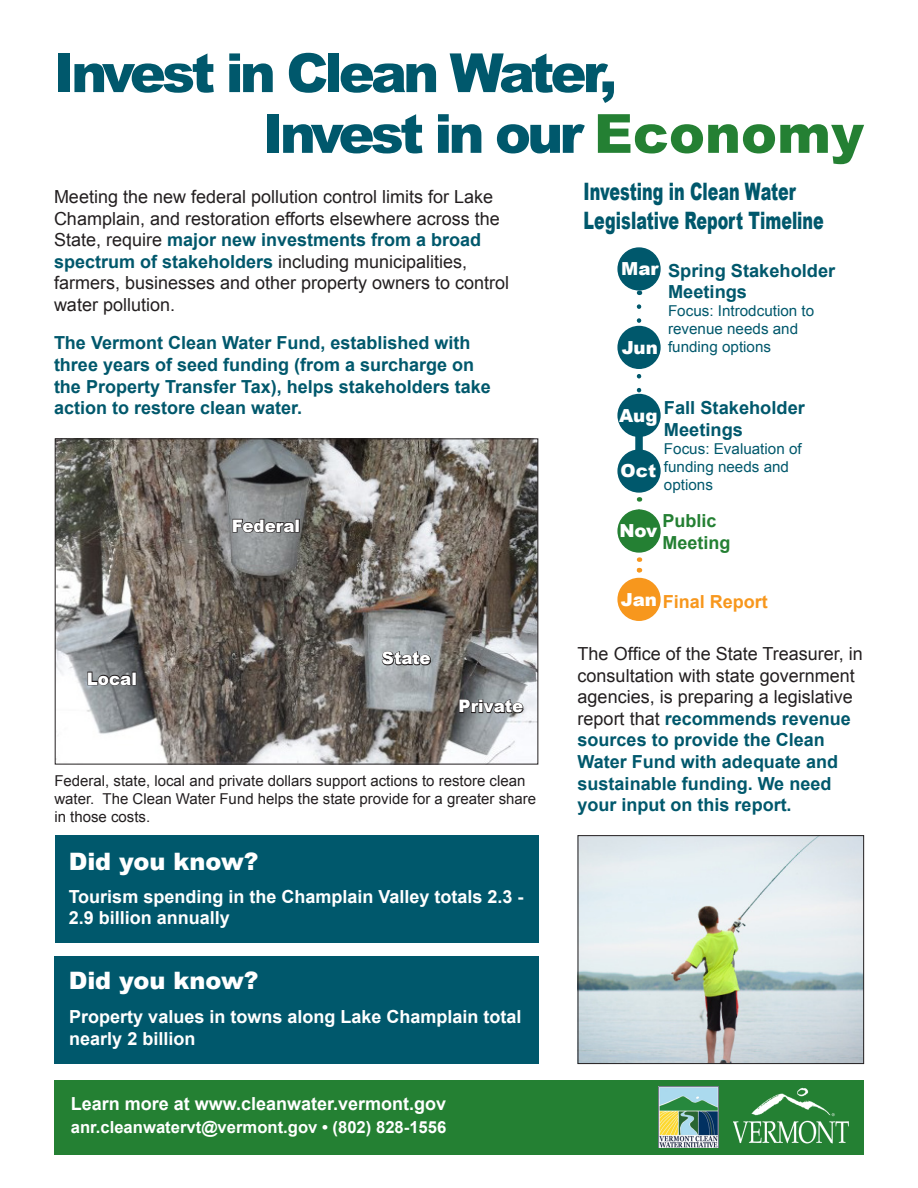
<style>
.page{position:relative;width:918px;height:1188px;background:#fff}
.page>*{position:absolute;margin:0;border:0;box-sizing:border-box;transform-origin:0 0}
.t1{font:900 54px "Arial";letter-spacing:-.07em;color:#00586c}
.t2{font:900 24px/28.8px "Arial";color:#00586c;scale:.66 1}
.t3{font:900 24px "Arial";color:#fff}
.t4{font:700 18px/21.6px "Arial";color:#00586c}
.t5{font:18px/21.6px "Arial";color:#231f20}
.t6{font:700 18px/21.6px "Arial";color:#fff}
.t7{font:900 18px "Arial";color:#fff}
.t8{font:700 18px "Arial";color:#248033}
.t9{font:700 18px "Arial";color:#f7971d}
.t10{font:900 17.25px "Arial";color:#fff}
.t11{font:700 16.65px "Arial";color:#fff}
.t12{font:15px/18px "Arial";color:#231f20}
.t13{font:15px/18px "Arial";color:#00586c}
.s1{color:#248033}
.s2{font-weight:700;color:#00586c}
.s3{font-weight:400;color:#231f20}
</style>
<div class="page">
<svg style="left:637px;top:307px;width:4px;height:87px"></svg>
<div style="left:635px;top:414px;width:8px;height:55px;background:#00586c"></div>
<img style="left:580px;top:837px;width:282px;height:225px">
<div style="left:578px;top:835px;width:286px;height:229px;border:1px solid #231f20"></div>
<div style="left:55px;top:835px;width:483px;height:108px;background:#00586c"></div>
<div style="left:54px;top:956px;width:484px;height:108px;background:#00586c"></div>
<img style="left:57px;top:441px;width:479px;height:321px">
<div style="left:55px;top:439px;width:483px;height:325px;border:1px solid #231f20"></div>
<svg style="left:87px;top:671px;width:46px;height:16px"></svg>
<div style="left:132px;top:672px;width:4px;height:13px;border:1px solid #231f20"></div>
<svg style="left:232px;top:518px;width:64px;height:16px"></svg>
<div style="left:295px;top:519px;width:5px;height:14px;border:1px solid #231f20"></div>
<svg style="left:381px;top:650px;width:51px;height:16px"></svg>
<svg style="left:458px;top:698px;width:67px;height:16px"></svg>
<svg style="left:637px;top:557px;width:4px;height:15px"></svg>
<div style="left:618px;top:248px;width:42px;height:42px;background:#00586c;border-radius:50%"></div>
<div style="left:617px;top:247px;width:44px;height:44px;border:2px solid #00586c;border-radius:50%"></div>
<div style="left:618px;top:579px;width:42px;height:41px;background:#f7971d;border-radius:50%"></div>
<div style="left:617px;top:578px;width:44px;height:43px;border:2px solid #f7971d;border-radius:50%"></div>
<div style="left:618px;top:395px;width:42px;height:41px;background:#00586c;border-radius:50%"></div>
<div style="left:617px;top:394px;width:44px;height:43px;border:2px solid #00586c;border-radius:50%"></div>
<div style="left:618px;top:327px;width:42px;height:41px;background:#00586c;border-radius:50%"></div>
<div style="left:617px;top:326px;width:44px;height:43px;border:2px solid #00586c;border-radius:50%"></div>
<div style="left:54px;top:1080px;width:810px;height:74px;background:#248033"></div>
<img style="left:733px;top:1087px;width:116px;height:57px">
<img style="left:659px;top:1086px;width:60px;height:62px">
<div style="left:618px;top:450px;width:42px;height:42px;background:#00586c;border-radius:50%"></div>
<div style="left:617px;top:449px;width:44px;height:44px;border:2px solid #00586c;border-radius:50%"></div>
<div style="left:618px;top:510px;width:42px;height:42px;background:#248033;border-radius:50%"></div>
<div style="left:617px;top:509px;width:44px;height:44px;border:2px solid #248033;border-radius:50%"></div>
<div style="left:619px;top:525px;width:39px;height:12px;background:#248033"></div>
<p class="t1" style="left:54px;top:34px;width:565px">Invest in Clean Water,</p>
<p class="t1" style="left:263px;top:94px;width:603px">Invest in our <span class="s1">Economy</span></p>
<p class="t5" style="left:54px;top:186px;width:457px">Meeting the new federal pollution control limits for Lake Champlain, and restoration efforts elsewhere across the State, require <span class="s2">major new investments from a broad spectrum of stakeholders</span> including municipalities, farmers, businesses and other property owners to control water pollution.</p>
<p class="t4" style="left:54px;top:333px;width:438px">The Vermont Clean Water Fund, established with three years of seed funding (from a surcharge on the Property Transfer Tax), helps stakeholders take action to restore clean water.</p>
<p class="t10" style="left:87px;top:666px;width:52px">Local</p>
<p class="t10" style="left:232px;top:513px;width:70px">Federal</p>
<p class="t10" style="left:382px;top:646px;width:50px">State</p>
<p class="t10" style="left:459px;top:694px;width:66px">Private</p>
<p class="t12" style="left:54px;top:772px;width:483px">Federal, state, local and private dollars support actions to restore clean water. The Clean Water Fund helps the state provide for a greater share in those costs.</p>
<p class="t3" style="left:69px;top:844px;width:191px">Did you know?</p>
<p class="t6" style="left:69px;top:886px;width:456px">Tourism spending in the Champlain Valley totals 2.3 -<br>2.9 billion annually</p>
<p class="t3" style="left:69px;top:963px;width:191px">Did you know?</p>
<p class="t6" style="left:69px;top:1007px;width:454px">Property values in towns along Lake Champlain total nearly 2 billion</p>
<p class="t6" style="left:71px;top:1094px;width:377px">Learn more at www.cleanwater.vermont.gov</p>
<p class="t11" style="left:71px;top:1116px;width:377px">anr.cleanwatervt@vermont.gov • (802) 828-1556</p>
<p class="t2" style="left:584px;top:177px;width:366px">Investing in Clean Water<br>Legislative Report Timeline</p>
<p class="t7" style="left:621px;top:256px;width:39px">Mar</p>
<p class="t4" style="left:668px;top:260px;width:169px">Spring Stakeholder<br>Meetings</p>
<p class="t13" style="left:668px;top:302px;width:148px">Focus: Introdcution to revenue needs and</p>
<p class="t7" style="left:622px;top:334px;width:38px">Jun</p>
<p class="t13" style="left:668px;top:338px;width:105px">funding options</p>
<p class="t4" style="left:664px;top:398px;width:143px">Fall Stakeholder<br>Meetings</p>
<p class="t13" style="left:664px;top:440px;width:139px">Focus: Evaluation of funding needs and options</p>
<p class="t7" style="left:619px;top:402px;width:40px">Aug</p>
<p class="t7" style="left:621px;top:458px;width:37px">Oct</p>
<p class="t8" style="left:662px;top:509px;width:56px">Public</p>
<p class="t8" style="left:662px;top:531px;width:70px">Meeting</p>
<p class="t7" style="left:619px;top:518px;width:39px">Nov</p>
<p class="t7" style="left:621px;top:586px;width:38px">Jan</p>
<p class="t9" style="left:663px;top:589px;width:107px">Final Report</p>
<p class="t4" style="left:578px;top:643px;width:287px"><span class="s3">The Office of the State Treasurer, in consultation with state government agencies, is preparing a legislative report that</span> recommends revenue sources to provide the Clean<br>Water Fund with adequate and sustainable funding. We need your input on this report.</p>
</div>
